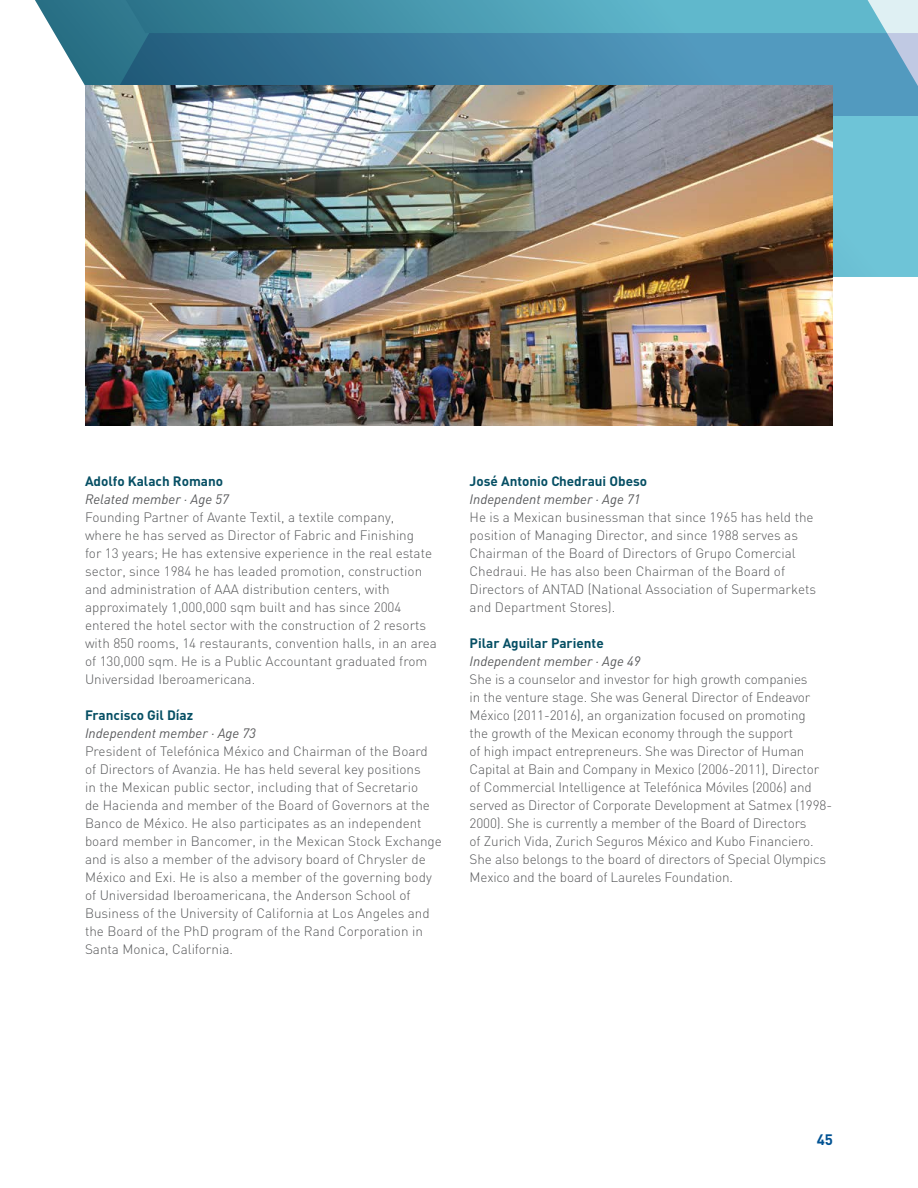
<style>
.page{position:relative;width:918px;height:1188px;background:#fff}
.page>*{position:absolute;margin:0;border:0;box-sizing:border-box;transform-origin:0 0}
.t1{font:700 15px "DIN";color:#005293}
.t2{font:300 13.5px/18px "DIN";color:#58595b}
.t3{font:italic 13.5px "DIN";color:#58595b}
.t4{font:700 13.5px "DIN";color:#064f64}
</style>
<div class="page">
<svg style="left:35px;top:0;width:883px;height:277px"></svg>
<svg style="left:48px;top:0;width:870px;height:33px"></svg>
<svg style="left:102px;top:33px;width:816px;height:83px"></svg>
<img style="left:85px;top:85px;width:748px;height:340px">
<p class="t4" style="left:85px;top:472px;width:140px">Adolfo Kalach Romano</p>
<p class="t3" style="left:85px;top:491px;width:145px">Related member · Age 57</p>
<p class="t2" style="left:85px;top:508px;width:354px">Founding Partner of Avante Textil, a textile company,<br>where he has served as Director of Fabric and Finishing<br>for 13 years; He has extensive experience in the real estate sector, since 1984 he has leaded promotion, construction and administration of AAA distribution centers, with approximately 1,000,000 sqm built and has since 2004 entered the hotel sector with the construction of 2 resorts with 850 rooms, 14 restaurants, convention halls, in an area of 130,000 sqm. He is a Public Accountant graduated from Universidad Iberoamericana.</p>
<p class="t4" style="left:85px;top:706px;width:110px">Francisco Gil Díaz</p>
<p class="t3" style="left:85px;top:725px;width:172px">Independent member · Age 73</p>
<p class="t2" style="left:85px;top:742px;width:358px">President of Telefónica México and Chairman of the Board of Directors of Avanzia. He has held several key positions<br>in the Mexican public sector, including that of Secretario<br>de Hacienda and member of the Board of Governors at the Banco de México. He also participates as an independent board member in Bancomer, in the Mexican Stock Exchange and is also a member of the advisory board of Chrysler de México and Exi. He is also a member of the governing body of Universidad Iberoamericana, the Anderson School of Business of the University of California at Los Angeles and the Board of the PhD program of the Rand Corporation in Santa Monica, California.</p>
<p class="t4" style="left:470px;top:472px;width:179px">José Antonio Chedraui Obeso</p>
<p class="t3" style="left:470px;top:491px;width:172px">Independent member · Age 71</p>
<p class="t2" style="left:470px;top:508px;width:348px">He is a Mexican businessman that since 1965 has held the position of Managing Director, and since 1988 serves as Chairman of the Board of Directors of Grupo Comercial Chedraui. He has also been Chairman of the Board of Directors of ANTAD (National Association of Supermarkets and Department Stores).</p>
<p class="t4" style="left:470px;top:634px;width:136px">Pilar Aguilar Pariente</p>
<p class="t3" style="left:470px;top:653px;width:172px">Independent member · Age 49</p>
<p class="t2" style="left:470px;top:670px;width:364px">She is a counselor and investor for high growth companies<br>in the venture stage. She was General Director of Endeavor México (2011-2016), an organization focused on promoting<br>the growth of the Mexican economy through the support<br>of high impact entrepreneurs. She was Director of Human Capital at Bain and Company in Mexico (2006-2011), Director of Commercial Intelligence at Telefónica Móviles (2006) and served as Director of Corporate Development at Satmex (1998- 2000). She is currently a member of the Board of Directors<br>of Zurich Vida, Zurich Seguros México and Kubo Financiero.<br>She also belongs to the board of directors of Special Olympics Mexico and the board of Laureles Foundation.</p>
<p class="t1" style="left:817px;top:1130px;width:18px">45</p>
</div>
